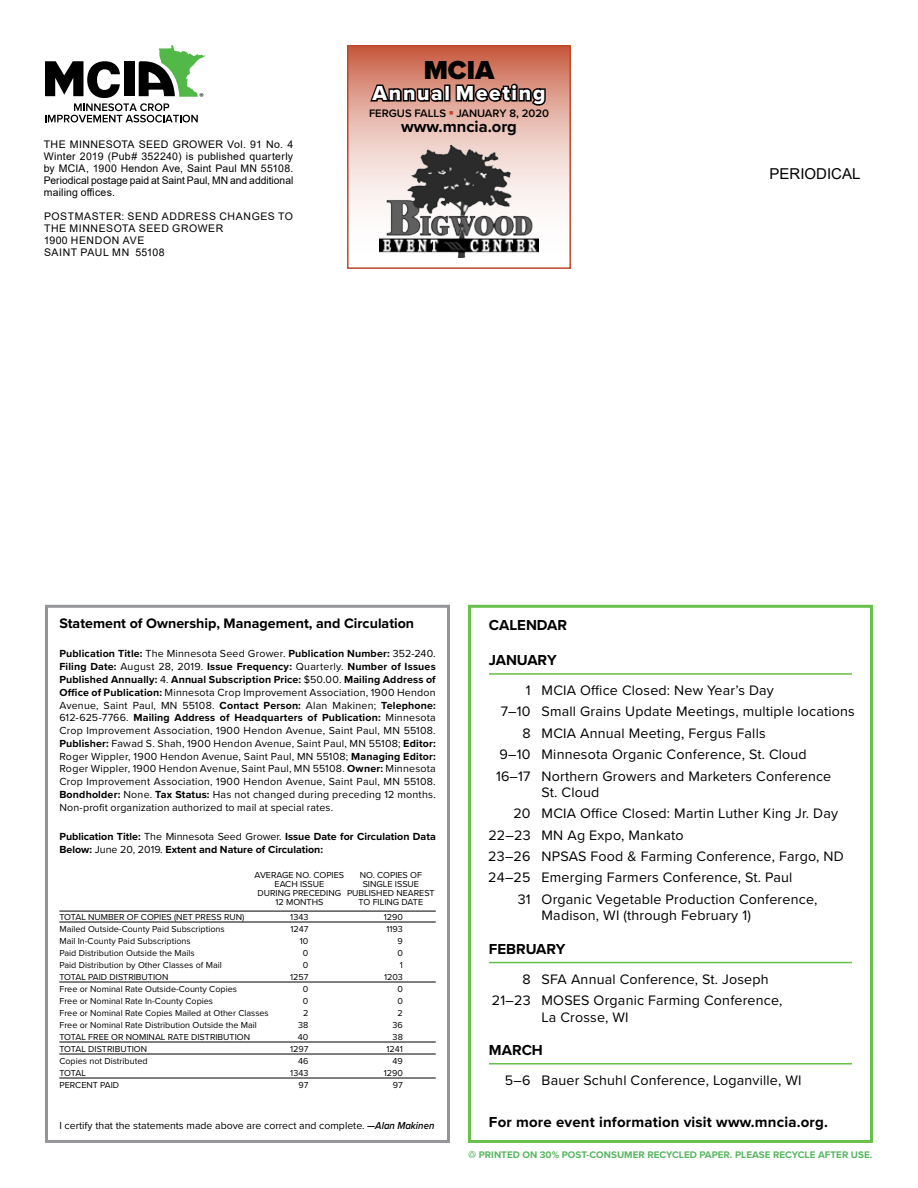
<style>
.page{position:relative;width:918px;height:1188px;background:#fff}
.page>*{position:absolute;margin:0;border:0;box-sizing:border-box;transform-origin:0 0}
.t1{font:900 27px "Proxima Nova";color:#000}
.t2{font:21px "Proxima Nova Extrabld";letter-spacing:.08em;color:#fff}
.t3{font:700 16.5px "Proxima Nova";color:#000}
.Calendar_-_List_Item{font:700 15px "Proxima Nova";letter-spacing:.015em;color:#000}
.Calendar_-_Subheader{font:700 15px "Proxima Nova";color:#000}
.t4{font:15px "Arial";color:#000}
.Calendar_-_Header{font:700 15px "Proxima Nova";color:#000}
.Calendar_-_List_Item-2{font:14.25px/16.5px "Proxima Nova";letter-spacing:.015em;color:#000}
.t5{font:700 14.25px "Proxima Nova";color:#000}
.t6{font:600 11.25px "Proxima Nova";color:#000}
.t7{font:10.65px/12.8px "Proxima Nova";letter-spacing:.015em;color:#000;text-align:justify}
.t8{font:700 10.65px/12.8px "Proxima Nova";color:#000}
.t9{font:10.5px/12px "Arial";letter-spacing:.035em;color:#000;text-align:justify}
.t10{font:10.5px/12px "Arial";letter-spacing:.055em;color:#000}
.t11{font:10.5px "Proxima Nova";color:#000}
.t12{font:700 9.9px "Proxima Nova";color:#58b560}
.t13{font:9px "Proxima Nova";color:#000}
.s1{color:#c14729}
.s2{font-weight:700}
.s3{font-weight:400}
.s4{font-weight:600;font-style:italic}
</style>
<div class="page">
<svg style="left:45px;top:45px;width:160px;height:77px"></svg>
<div style="left:45px;top:605px;width:405px;height:538px;border:3px solid #939598"></div>
<div style="left:468px;top:605px;width:405px;height:538px;border:3px solid #68bf4b"></div>
<hr style="left:489px;top:673px;width:363px;height:2px;background:#68bf4b">
<hr style="left:489px;top:962px;width:363px;height:1px;background:#68bf4b">
<hr style="left:489px;top:1063px;width:363px;height:2px;background:#68bf4b">
<svg style="left:350px;top:48px;width:218px;height:161px;background:#e2aa9c"></svg>
<svg style="left:368px;top:83px;width:77px;height:21px;background:#684840"></svg>
<div style="left:444px;top:85px;width:6px;height:17px;border:3px solid #000"></div>
<svg style="left:454px;top:74px;width:93px;height:33px;background:#865a4f"></svg>
<img style="left:379px;top:145px;width:160px;height:113px">
<div style="left:347px;top:45px;width:224px;height:224px;border:2px solid #c14729"></div>
<hr style="left:59px;top:911px;width:377px;height:1px;background:#000">
<hr style="left:59px;top:922px;width:377px;height:1px;background:#000">
<hr style="left:59px;top:982px;width:377px;height:1px;background:#000">
<hr style="left:59px;top:1042px;width:377px;height:1px;background:#000">
<hr style="left:59px;top:1054px;width:377px;height:1px;background:#000">
<hr style="left:59px;top:1078px;width:377px;height:1px;background:#000">
<p class="t9" style="left:44px;top:139px;width:251px">THE MINNESOTA SEED GROWER Vol. 91 No. 4<br>Winter 2019 (Pub# 352240) is published quarterly by MCIA, 1900 Hendon Ave, Saint Paul MN 55108.<br>Periodical postage paid at Saint Paul, MN and additional mailing offices.</p>
<p class="t10" style="left:44px;top:211px;width:251px">POSTMASTER: SEND ADDRESS CHANGES TO<br>THE MINNESOTA SEED GROWER<br>1900 HENDON AVE<br>SAINT PAUL MN 55108</p>
<p class="t1" style="left:424px;top:50px;width:72px">MCIA</p>
<p class="t2" style="left:373px;top:77px;width:174px">Annual Meeting</p>
<p class="t6" style="left:369px;top:104px;width:181px">FERGUS FALLS <span class="s1">■</span> JANUARY 8, 2020</p>
<p class="t3" style="left:401px;top:114px;width:117px">www.mncia.org</p>
<h3 class="t4" style="left:770px;top:163px;width:92px">PERIODICAL</h3>
<p class="t5" style="left:59px;top:613px;width:356px">Statement of Ownership, Management, and Circulation</p>
<p class="t7" style="left:59px;top:647px;width:378px"><span class="s2">Publication Title:</span> The Minnesota Seed Grower. <span class="s2">Publication Number:</span> 352-240.<br><span class="s2">Filing Date:</span> August 28, 2019. <span class="s2">Issue Frequency:</span> Quarterly. <span class="s2">Number of Issues Published Annually:</span> 4. <span class="s2">Annual Subscription Price:</span> $50.00. <span class="s2">Mailing Address of Office of Publication:</span> Minnesota Crop Improvement Association, 1900 Hendon Avenue, Saint Paul, MN 55108. <span class="s2">Contact Person:</span> Alan Makinen; <span class="s2">Telephone:<br></span>612-625-7766. <span class="s2">Mailing Address of Headquarters of Publication:</span> Minnesota Crop Improvement Association, 1900 Hendon Avenue, Saint Paul, MN 55108.<br><span class="s2">Publisher:</span> Fawad S. Shah, 1900 Hendon Avenue, Saint Paul, MN 55108; <span class="s2">Editor:<br></span>Roger Wippler, 1900 Hendon Avenue, Saint Paul, MN 55108; <span class="s2">Managing Editor:<br></span>Roger Wippler, 1900 Hendon Avenue, Saint Paul, MN 55108. <span class="s2">Owner:</span> Minnesota Crop Improvement Association, 1900 Hendon Avenue, Saint Paul, MN 55108.<br><span class="s2">Bondholder:</span> None. <span class="s2">Tax Status:</span> Has not changed during preceding 12 months.<br>Non-profit organization authorized to mail at special rates.</p>
<p class="t8" style="left:59px;top:830px;width:378px">Publication Title: <span class="s3">The Minnesota Seed Grower.</span> Issue Date for Circulation Data<br>Below: <span class="s3">June 20, 2019.</span> Extent and Nature of Circulation:</p>
<p class="t13" style="left:255px;top:868px;width:91px">AVERAGE NO. COPIES</p>
<p class="t13" style="left:360px;top:868px;width:64px">NO. COPIES OF</p>
<p class="t13" style="left:275px;top:877px;width:51px">EACH ISSUE</p>
<p class="t13" style="left:363px;top:877px;width:58px">SINGLE ISSUE</p>
<p class="t13" style="left:258px;top:886px;width:179px">DURING PRECEDING PUBLISHED NEAREST</p>
<p class="t13" style="left:275px;top:895px;width:50px">12 MONTHS</p>
<p class="t13" style="left:359px;top:895px;width:66px">TO FILING DATE</p>
<p class="t13" style="left:59px;top:910px;width:186px">TOTAL NUMBER OF COPIES (NET PRESS RUN)</p>
<p class="t13" style="left:290px;top:910px;width:20px">1343</p>
<p class="t13" style="left:384px;top:910px;width:21px">1290</p>
<p class="t13" style="left:59px;top:922px;width:167px">Mailed Outside-County Paid Subscriptions</p>
<p class="t13" style="left:290px;top:922px;width:19px">1247</p>
<p class="t13" style="left:386px;top:922px;width:18px">1193</p>
<p class="t13" style="left:59px;top:934px;width:133px">Mail In-County Paid Subscriptions</p>
<p class="t13" style="left:300px;top:934px;width:10px">10</p>
<p class="t13" style="left:398px;top:934px;width:7px">9</p>
<p class="t13" style="left:59px;top:946px;width:137px">Paid Distribution Outside the Mails</p>
<p class="t13" style="left:303px;top:946px;width:7px">0</p>
<p class="t13" style="left:397px;top:946px;width:7px">0</p>
<p class="t13" style="left:59px;top:958px;width:164px">Paid Distribution by Other Classes of Mail</p>
<p class="t13" style="left:303px;top:958px;width:7px">0</p>
<p class="t13" style="left:400px;top:958px;width:5px">1</p>
<p class="t13" style="left:59px;top:970px;width:111px">TOTAL PAID DISTRIBUTION</p>
<p class="t13" style="left:290px;top:970px;width:20px">1257</p>
<p class="t13" style="left:384px;top:970px;width:20px">1203</p>
<p class="t13" style="left:59px;top:982px;width:179px">Free or Nominal Rate Outside-County Copies</p>
<p class="t13" style="left:303px;top:982px;width:7px">0</p>
<p class="t13" style="left:397px;top:982px;width:7px">0</p>
<p class="t13" style="left:59px;top:994px;width:155px">Free or Nominal Rate In-County Copies</p>
<p class="t13" style="left:303px;top:994px;width:7px">0</p>
<p class="t13" style="left:397px;top:994px;width:7px">0</p>
<p class="t13" style="left:59px;top:1006px;width:211px">Free or Nominal Rate Copies Mailed at Other Classes</p>
<p class="t13" style="left:303px;top:1006px;width:7px">2</p>
<p class="t13" style="left:398px;top:1006px;width:7px">2</p>
<p class="t13" style="left:59px;top:1018px;width:199px">Free or Nominal Rate Distribution Outside the Mail</p>
<p class="t13" style="left:298px;top:1018px;width:12px">38</p>
<p class="t13" style="left:393px;top:1018px;width:12px">36</p>
<p class="t13" style="left:59px;top:1030px;width:192px">TOTAL FREE OR NOMINAL RATE DISTRIBUTION</p>
<p class="t13" style="left:298px;top:1030px;width:12px">40</p>
<p class="t13" style="left:393px;top:1030px;width:12px">38</p>
<p class="t13" style="left:59px;top:1042px;width:89px">TOTAL DISTRIBUTION</p>
<p class="t13" style="left:290px;top:1042px;width:20px">1297</p>
<p class="t13" style="left:386px;top:1042px;width:18px">1241</p>
<p class="t13" style="left:59px;top:1054px;width:90px">Copies not Distributed</p>
<p class="t13" style="left:298px;top:1054px;width:12px">46</p>
<p class="t13" style="left:393px;top:1054px;width:12px">49</p>
<p class="t13" style="left:59px;top:1066px;width:28px">TOTAL</p>
<p class="t13" style="left:290px;top:1066px;width:20px">1343</p>
<p class="t13" style="left:384px;top:1066px;width:21px">1290</p>
<p class="t13" style="left:59px;top:1078px;width:61px">PERCENT PAID</p>
<p class="t13" style="left:298px;top:1078px;width:11px">97</p>
<p class="t13" style="left:393px;top:1078px;width:11px">97</p>
<p class="t11" style="left:59px;top:1117px;width:377px">I certify that the statements made above are correct and complete. <span class="s4">—Alan Makinen</span></p>
<p class="Calendar_-_Header" style="left:489px;top:614px;width:80px">CALENDAR</p>
<p class="Calendar_-_Subheader" style="left:489px;top:649px;width:69px">JANUARY</p>
<p class="Calendar_-_List_Item-2" style="left:526px;top:681px;width:250px">1 MCIA Office Closed: New Year’s Day</p>
<p class="Calendar_-_List_Item-2" style="left:501px;top:703px;width:356px">7–10 Small Grains Update Meetings, multiple locations</p>
<p class="Calendar_-_List_Item-2" style="left:522px;top:724px;width:245px">8 MCIA Annual Meeting, Fergus Falls</p>
<p class="Calendar_-_List_Item-2" style="left:500px;top:746px;width:309px">9–10 Minnesota Organic Conference, St. Cloud</p>
<p class="Calendar_-_List_Item-2" style="left:542px;top:767px;width:291px;text-indent:-46px">16–17 Northern Growers and Marketers Conference<br>St. Cloud</p>
<p class="Calendar_-_List_Item-2" style="left:513px;top:805px;width:326px">20 MCIA Office Closed: Martin Luther King Jr. Day</p>
<p class="Calendar_-_List_Item-2" style="left:488px;top:826px;width:197px">22–23 MN Ag Expo, Mankato</p>
<p class="Calendar_-_List_Item-2" style="left:488px;top:847px;width:357px">23–26 NPSAS Food &amp; Farming Conference, Fargo, ND</p>
<p class="Calendar_-_List_Item-2" style="left:488px;top:869px;width:306px">24–25 Emerging Farmers Conference, St. Paul</p>
<p class="Calendar_-_List_Item-2" style="left:542px;top:890px;width:277px;text-indent:-24px">31 Organic Vegetable Production Conference,<br>Madison, WI (through February 1)</p>
<p class="Calendar_-_Subheader" style="left:489px;top:938px;width:78px">FEBRUARY</p>
<p class="Calendar_-_List_Item-2" style="left:522px;top:970px;width:248px">8 SFA Annual Conference, St. Joseph</p>
<p class="Calendar_-_List_Item-2" style="left:542px;top:991px;width:242px;text-indent:-50px">21–23 MOSES Organic Farming Conference,<br>La Crosse, WI</p>
<p class="Calendar_-_Subheader" style="left:489px;top:1039px;width:55px">MARCH</p>
<p class="Calendar_-_List_Item-2" style="left:505px;top:1071px;width:298px">5–6 Bauer Schuhl Conference, Loganville, WI</p>
<p class="Calendar_-_List_Item" style="left:489px;top:1110px;width:341px">For more event information visit www.mncia.org.</p>
<p class="t12" style="left:468px;top:1147px;width:406px">♽ PRINTED ON 30% POST-CONSUMER RECYCLED PAPER. PLEASE RECYCLE AFTER USE.</p>
</div>
